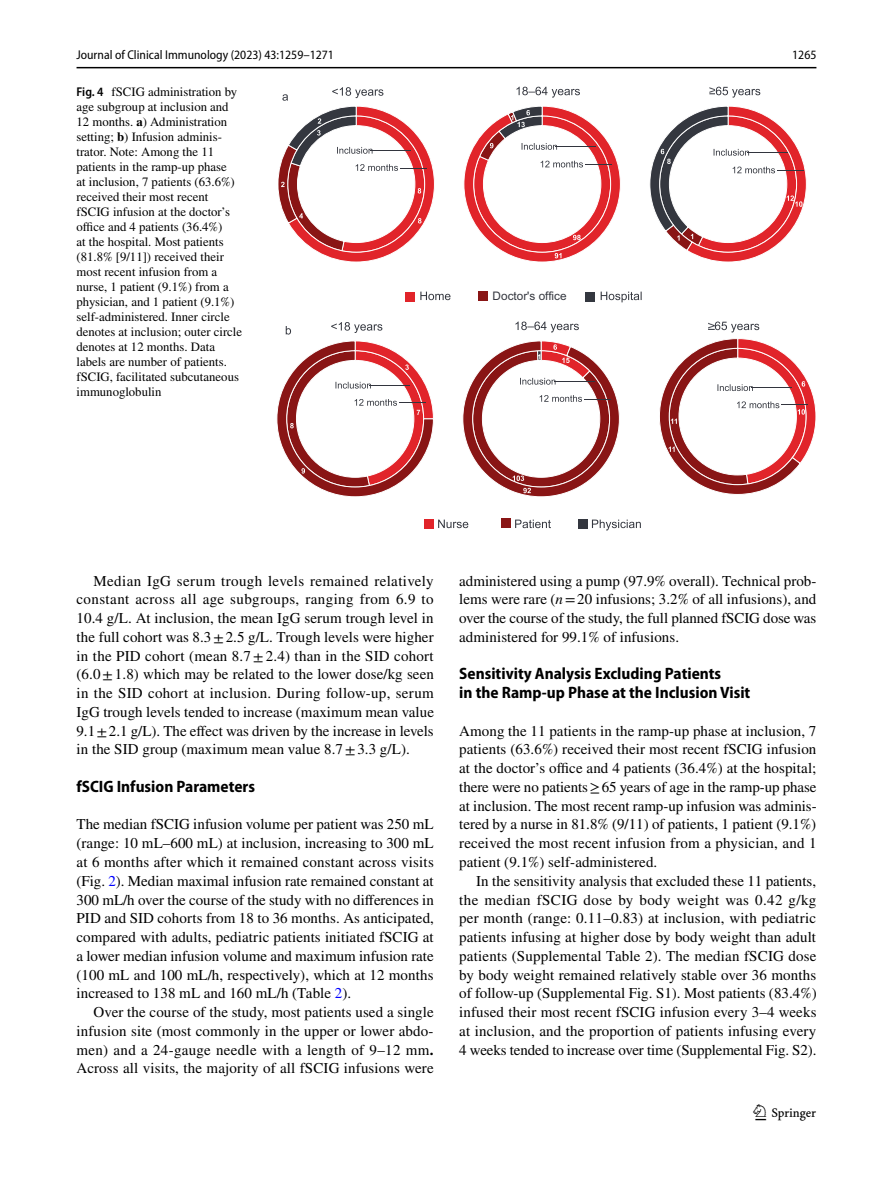
<style>
.page{position:relative;width:893px;height:1187px;background:#fff}
.page>*{position:absolute;margin:0;border:0;box-sizing:border-box;transform-origin:0 0}
.t1{font:22.5px "Springnew Regular 3";color:#000}
.t2{font:700 semi-condensed 16.5px/18.8px "Myriad Pro";color:#000}
.t3{font:15px/18.8px "STIX";letter-spacing:.005em;color:#000;text-align:justify}
.t4{font:12.75px/15px "STIX";color:#000}
.t5{font:semi-condensed 12.75px "Myriad Pro";color:#000}
.t6{font:11.7px "Arial";color:#34373f}
.s1{font-family:"Myriad Pro";font-weight:600;font-stretch:semi-condensed}
.s2{font-weight:700}
.s3{color:#00f}
.s4{font-style:italic}
</style>
<div class="page">
<hr style="left:77px;top:67px;width:739px;height:1px;background:#000">
<img style="left:708px;top:87px;width:7px;height:242px">
<svg style="left:420px;top:291px;width:222px;height:11px"></svg>
<div style="left:405px;top:292px;width:10px;height:10px;background:#e1242a"></div>
<div style="left:479px;top:291px;width:9px;height:9px;background:#891515"></div>
<div style="left:586px;top:292px;width:9px;height:9px;background:#34373f"></div>
<svg style="left:516px;top:87px;width:64px;height:11px"></svg>
<svg style="left:716px;top:87px;width:44px;height:11px"></svg>
<svg style="left:464px;top:106px;width:157px;height:156px"></svg>
<svg style="left:649px;top:106px;width:158px;height:156px"></svg>
<svg style="left:438px;top:519px;width:203px;height:11px"></svg>
<div style="left:425px;top:519px;width:9px;height:10px;background:#e1242a"></div>
<div style="left:502px;top:518px;width:9px;height:10px;background:#891515"></div>
<div style="left:579px;top:519px;width:9px;height:10px;background:#34373f"></div>
<svg style="left:331px;top:322px;width:51px;height:11px"></svg>
<svg style="left:515px;top:321px;width:64px;height:11px"></svg>
<svg style="left:715px;top:321px;width:44px;height:11px"></svg>
<svg style="left:277px;top:341px;width:157px;height:156px"></svg>
<svg style="left:462px;top:341px;width:158px;height:156px"></svg>
<svg style="left:659px;top:338px;width:157px;height:157px"></svg>
<svg style="left:278px;top:87px;width:157px;height:175px"></svg>
<svg style="left:286px;top:326px;width:5px;height:8px"></svg>
<p class="t5" style="left:77px;top:48px;width:259px">Journal of Clinical Immunology (2023) 43:1259–1271</p>
<p class="t5" style="left:792px;top:48px;width:26px">1265</p>
<p class="t4" style="left:77px;top:85px;width:167px"><span class="s1">Fig. 4</span> fSCIG administration by age subgroup at inclusion and<br>12 months. <span class="s2">a</span>) Administration setting; <span class="s2">b</span>) Infusion adminis&shy;trator. Note: Among the 11 patients in the ramp-up phase<br>at inclusion, 7 patients (63.6%) received their most recent fSCIG infusion at the doctor’s office and 4 patients (36.4%)<br>at the hospital. Most patients (81.8% [9/11]) received their most recent infusion from a nurse, 1 patient (9.1%) from a physician, and 1 patient (9.1%) self-administered. Inner circle denotes at inclusion; outer circle denotes at 12 months. Data labels are number of patients. fSCIG, facilitated subcutaneous immunoglobulin</p>
<p class="t6" style="left:493px;top:289px;width:76px">Doctor's office</p>
<p class="t3" style="left:77px;top:572px;width:359px;text-indent:17px">Median IgG serum trough levels remained relatively constant across all age subgroups, ranging from 6.9 to 10.4 g/L. At inclusion, the mean IgG serum trough level in the full cohort was 8.3±2.5 g/L. Trough levels were higher in the PID cohort (mean 8.7±2.4) than in the SID cohort (6.0±1.8) which may be related to the lower dose/kg seen in the SID cohort at inclusion. During follow-up, serum IgG trough levels tended to increase (maximum mean value 9.1±2.1 g/L). The effect was driven by the increase in levels in the SID group (maximum mean value 8.7±3.3 g/L).</p>
<p class="t2" style="left:77px;top:777px;width:180px">fSCIG Infusion Parameters</p>
<p class="t3" style="left:77px;top:816px;width:359px">The median fSCIG infusion volume per patient was 250 mL (range: 10 mL–600 mL) at inclusion, increasing to 300 mL at 6 months after which it remained constant across visits (Fig. <span class="s3">2</span>). Median maximal infusion rate remained constant at 300 mL/h over the course of the study with no differences in PID and SID cohorts from 18 to 36 months. As anticipated, compared with adults, pediatric patients initiated fSCIG at a lower median infusion volume and maximum infusion rate (100 mL and 100 mL/h, respectively), which at 12 months increased to 138 mL and 160 mL/h (Table <span class="s3">2</span>).</p>
<p class="t3" style="left:77px;top:1003px;width:359px;text-indent:17px">Over the course of the study, most patients used a single infusion site (most commonly in the upper or lower abdo&shy;men) and a 24-gauge needle with a length of 9–12 mm<span class="s2">.<br></span>Across all visits, the majority of all fSCIG infusions were</p>
<p class="t3" style="left:459px;top:572px;width:359px">administered using a pump (97.9% overall). Technical prob&shy;lems were rare (<span class="s4">n</span>=20 infusions; 3.2% of all infusions), and over the course of the study, the full planned fSCIG dose was administered for 99.1% of infusions.</p>
<p class="t2" style="left:459px;top:664px;width:293px">Sensitivity Analysis Excluding Patients<br>in the Ramp‑up Phase at the Inclusion Visit</p>
<p class="t3" style="left:459px;top:722px;width:359px">Among the 11 patients in the ramp-up phase at inclusion, 7 patients (63.6%) received their most recent fSCIG infusion at the doctor’s office and 4 patients (36.4%) at the hospital; there were no patients≥65 years of age in the ramp-up phase at inclusion. The most recent ramp-up infusion was adminis&shy;tered by a nurse in 81.8% (9/11) of patients, 1 patient (9.1%) received the most recent infusion from a physician, and 1 patient (9.1%) self-administered.</p>
<p class="t3" style="left:459px;top:872px;width:359px;text-indent:17px">In the sensitivity analysis that excluded these 11 patients, the median fSCIG dose by body weight was 0.42 g/kg per month (range: 0.11–0.83) at inclusion, with pediatric patients infusing at higher dose by body weight than adult patients (Supplemental Table 2). The median fSCIG dose by body weight remained relatively stable over 36 months of follow-up (Supplemental Fig. S1). Most patients (83.4%) infused their most recent fSCIG infusion every 3–4 weeks at inclusion, and the proportion of patients infusing every 4 weeks tended to increase over time (Supplemental Fig. S2).</p>
<h1 class="t1" style="left:755px;top:1104px;width:62px">1 3</h1>
</div>
